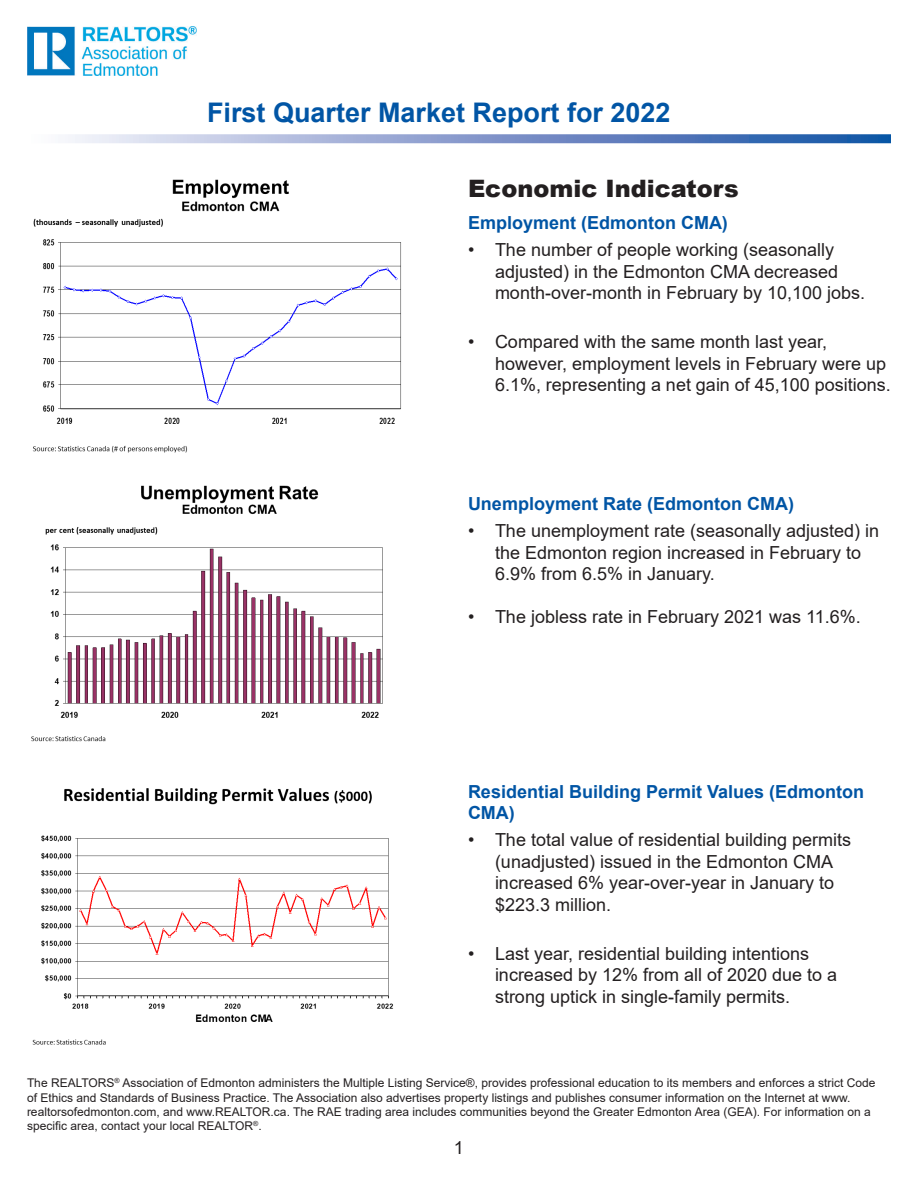
<style>
.page{position:relative;width:918px;height:1188px;background:#fff}
.page>*{position:absolute;margin:0;border:0;box-sizing:border-box;transform-origin:0 0}
.t1{font:700 27px "Arial";color:#0155a5}
.t2{font:900 24px "Arial";color:#231f20}
.t3{font:18px/21.6px "Arial";color:#231f20}
.t4{font:700 18px/21.6px "Arial";color:#0155a5}
.t5{font:12px/14.4px "Arial";color:#231f20}
</style>
<div class="page">
<img style="left:33px;top:179px;width:368px;height:274px">
<img style="left:31px;top:485px;width:352px;height:257px">
<img style="left:32px;top:788px;width:361px;height:257px">
<img style="left:27px;top:27px;width:169px;height:49px">
<svg style="left:68px;top:134px;width:823px;height:9px;background:#869ecd"></svg>
<p class="t1" style="left:207px;top:93px;width:465px">First Quarter Market Report for 2022</p>
<p class="t2" style="left:468px;top:171px;width:272px">Economic Indicators</p>
<p class="t4" style="left:468px;top:212px;width:261px">Employment (Edmonton CMA)</p>
<p class="t3" style="left:495px;top:239px;width:372px;text-indent:-27px">• The number of people working (seasonally adjusted) in the Edmonton CMA decreased month-over-month in February by 10,100 jobs.</p>
<p class="t3" style="left:495px;top:331px;width:397px;text-indent:-27px">• Compared with the same month last year, however, employment levels in February were up<br>6.1%, representing a net gain of 45,100 positions.</p>
<p class="t4" style="left:468px;top:493px;width:327px">Unemployment Rate (Edmonton CMA)</p>
<p class="t3" style="left:495px;top:520px;width:386px;text-indent:-27px">• The unemployment rate (seasonally adjusted) in the Edmonton region increased in February to<br>6.9% from 6.5% in January.</p>
<p class="t3" style="left:468px;top:606px;width:394px">• The jobless rate in February 2021 was 11.6%.</p>
<p class="t4" style="left:468px;top:781px;width:398px">Residential Building Permit Values (Edmonton<br>CMA)</p>
<p class="t3" style="left:495px;top:829px;width:358px;text-indent:-27px">• The total value of residential building permits (unadjusted) issued in the Edmonton CMA increased 6% year-over-year in January to $223.3 million.</p>
<p class="t3" style="left:495px;top:942px;width:344px;text-indent:-27px">• Last year, residential building intentions increased by 12% from all of 2020 due to a strong uptick in single-family permits.</p>
<p class="t5" style="left:27px;top:1076px;width:850px">The REALTORS<sup>®</sup> Association of Edmonton administers the Multiple Listing Service®, provides professional education to its members and enforces a strict Code of Ethics and Standards of Business Practice. The Association also advertises property listings and publishes consumer information on the Internet at www. realtorsofedmonton.com, and www.REALTOR.ca. The RAE trading area includes communities beyond the Greater Edmonton Area (GEA). For information on a specific area, contact your local REALTOR<sup>®</sup>.</p>
<p class="t3" style="left:454px;top:1136px;width:12px">1</p>
</div>
